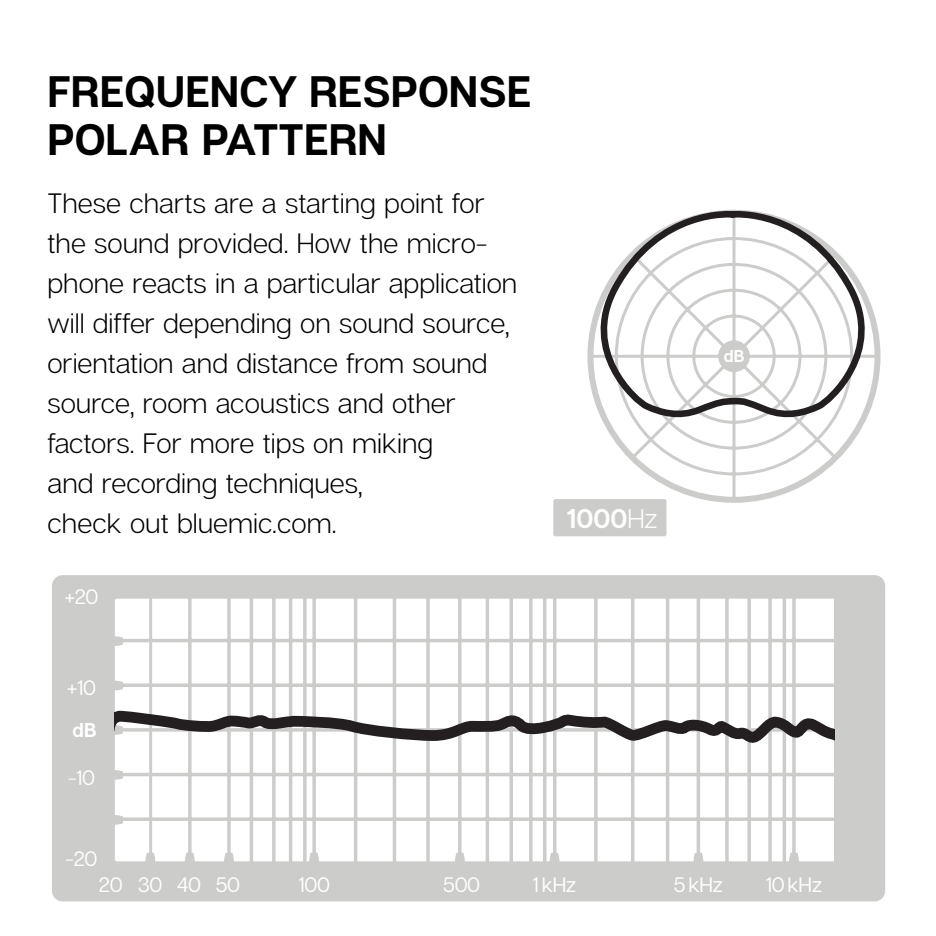
<style>
.page{position:relative;width:936px;height:936px;background:#fff}
.page>*{position:absolute;margin:0;border:0;box-sizing:border-box;transform-origin:0 0}
.t1{font:700 44px/48px "Articulat CF";color:#000}
.t2{font:28px/40px "Articulat CF Text";color:#000}
.t3{font:700 27.2px "Articulat CF";color:#fff}
.t4{font:500 20.8px "Articulat CF";letter-spacing:-.02em;color:#fff}
.t5{font:700 20px "Articulat CF";color:#fff}
.t6{font:700 17.2px "Articulat CF";color:#fff}
.s1{font-family:"Articulat CF Text";font-weight:400}
</style>
<div class="page">
<svg style="left:605px;top:426px;width:258px;height:78px"></svg>
<div style="left:553px;top:499px;width:113px;height:37px;background:#cccccb;border-radius:2px"></div>
<svg style="left:587px;top:209px;width:294px;height:217px"></svg>
<div style="left:52px;top:575px;width:833px;height:326px;background:#cccccb;border-radius:11px"></div>
<div style="left:111px;top:595px;width:729px;height:270px;background:#fff;border-radius:5px"></div>
<div style="left:108px;top:592px;width:736px;height:276px;border:7px solid #cccccb;border-radius:5px"></div>
<hr style="left:149px;top:594px;width:3px;height:272px;background:#cccccb">
<svg style="left:188px;top:594px;width:4px;height:259px"></svg>
<svg style="left:227px;top:594px;width:4px;height:259px"></svg>
<hr style="left:250px;top:594px;width:3px;height:272px;background:#cccccb">
<svg style="left:272px;top:594px;width:4px;height:272px"></svg>
<hr style="left:289px;top:594px;width:3px;height:272px;background:#cccccb">
<svg style="left:303px;top:594px;width:4px;height:272px"></svg>
<svg style="left:312px;top:594px;width:4px;height:259px"></svg>
<hr style="left:354px;top:594px;width:3px;height:272px;background:#cccccb">
<hr style="left:393px;top:594px;width:3px;height:272px;background:#cccccb">
<svg style="left:426px;top:594px;width:4px;height:272px"></svg>
<svg style="left:458px;top:594px;width:4px;height:259px"></svg>
<hr style="left:486px;top:594px;width:3px;height:272px;background:#cccccb">
<hr style="left:510px;top:594px;width:3px;height:272px;background:#cccccb">
<svg style="left:529px;top:594px;width:4px;height:272px"></svg>
<hr style="left:543px;top:594px;width:3px;height:272px;background:#cccccb">
<hr style="left:553px;top:594px;width:3px;height:272px;background:#cccccb">
<svg style="left:594px;top:594px;width:4px;height:272px"></svg>
<hr style="left:631px;top:594px;width:3px;height:272px;background:#cccccb">
<hr style="left:666px;top:594px;width:3px;height:272px;background:#cccccb">
<hr style="left:697px;top:594px;width:3px;height:272px;background:#cccccb">
<svg style="left:725px;top:594px;width:4px;height:272px"></svg>
<svg style="left:747px;top:594px;width:4px;height:272px"></svg>
<svg style="left:768px;top:594px;width:4px;height:272px"></svg>
<hr style="left:783px;top:594px;width:3px;height:272px;background:#cccccb">
<svg style="left:792px;top:594px;width:4px;height:259px"></svg>
<hr style="left:834px;top:594px;width:3px;height:272px;background:#cccccb">
<hr style="left:108px;top:639px;width:734px;height:3px;background:#cccccb">
<hr style="left:108px;top:684px;width:734px;height:3px;background:#cccccb">
<svg style="left:123px;top:817px;width:719px;height:4px;background:#d1d1d0"></svg>
<svg style="left:184px;top:853px;width:11px;height:15px"></svg>
<svg style="left:145px;top:853px;width:11px;height:15px"></svg>
<svg style="left:108px;top:814px;width:15px;height:11px"></svg>
<svg style="left:108px;top:769px;width:15px;height:11px"></svg>
<svg style="left:108px;top:724px;width:7px;height:12px"></svg>
<svg style="left:108px;top:680px;width:15px;height:11px"></svg>
<svg style="left:108px;top:636px;width:15px;height:11px"></svg>
<svg style="left:223px;top:853px;width:12px;height:15px"></svg>
<svg style="left:309px;top:853px;width:11px;height:15px"></svg>
<svg style="left:454px;top:853px;width:11px;height:15px"></svg>
<svg style="left:549px;top:853px;width:11px;height:15px"></svg>
<svg style="left:693px;top:853px;width:11px;height:15px"></svg>
<svg style="left:788px;top:853px;width:12px;height:15px"></svg>
<svg style="left:115px;top:703px;width:719px;height:74px"></svg>
<h1 class="t1" style="left:47px;top:70px;width:485px">FREQUENCY RESPONSE<br>POLAR PATTERN</h1>
<p class="t2" style="left:47px;top:184px;width:471px">These charts are a starting point for the sound provided. How the micro&shy;phone reacts in a particular application will differ depending on sound source, orientation and distance from sound source, room acoustics and other factors. For more tips on miking<br>and recording techniques,<br>check out bluemic.com.</p>
<p class="t4" style="left:64px;top:585px;width:36px">+20</p>
<p class="t4" style="left:67px;top:675px;width:31px">+10</p>
<p class="t5" style="left:72px;top:718px;width:26px">dB</p>
<p class="t4" style="left:68px;top:765px;width:29px">-10</p>
<p class="t4" style="left:65px;top:847px;width:34px">-20</p>
<p class="t3" style="left:566px;top:502px;width:93px">1000<span class="s1">Hz</span></p>
<p class="t6" style="left:724px;top:345px;width:22px">dB</p>
<p class="t4" style="left:99px;top:873px;width:143px">20 30 40 50</p>
<p class="t4" style="left:299px;top:873px;width:33px">100</p>
<p class="t4" style="left:443px;top:873px;width:39px">500</p>
<p class="t4" style="left:532px;top:873px;width:45px">1 kHz</p>
<p class="t4" style="left:673px;top:873px;width:51px">5 kHz</p>
<p class="t4" style="left:766px;top:873px;width:58px">10 kHz</p>
</div>
